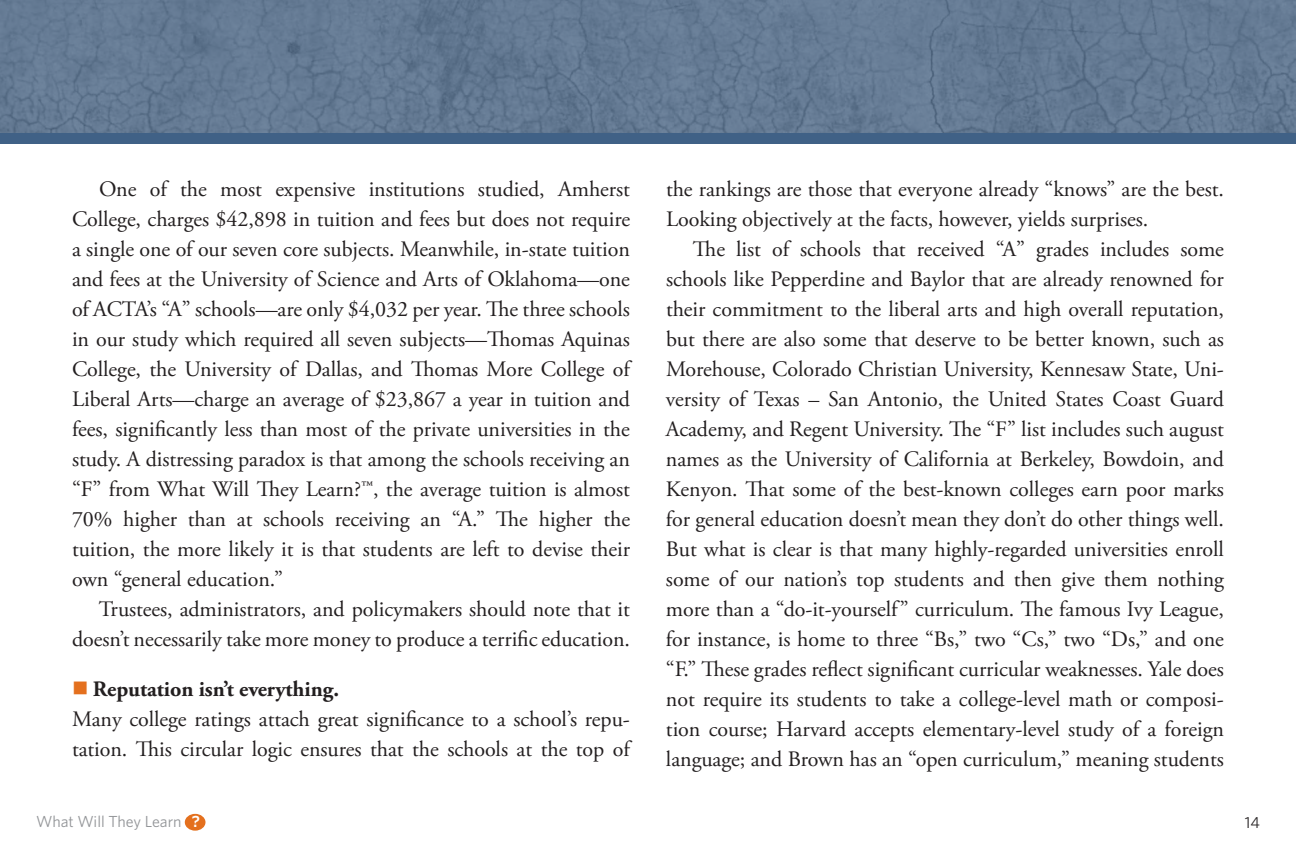
<style>
.page{position:relative;width:1296px;height:864px;background:#fff}
.page>*{position:absolute;margin:0;border:0;box-sizing:border-box;transform-origin:0 0}
.t1{font:22px/30px "Adobe Garamond Pro";letter-spacing:-.005em;color:#231f20;text-align:justify}
.t2{font:700 22px "Adobe Garamond Pro";letter-spacing:-.005em;color:#231f20}
.t3{font:16px "Whitney";color:#939598}
.t4{font:16px "Whitney";color:#231f20}
.s1{color:#e4701e}
.s2{font-weight:600;color:#fff}
</style>
<div class="page">
<div style="left:185px;top:814px;width:20px;height:17px;background:#e4701e;border-radius:50%"></div>
<div style="left:0;top:0;width:1296px;height:144px;background:#657a94"></div>
<div style="left:0;top:134px;width:1296px;height:10px;background:#406186"></div>
<p class="t1" style="left:72px;top:175px;width:560px;text-indent:27px">One of the most expensive institutions studied, Amherst College, charges $42,898 in tuition and fees but does not require a single one of our seven core subjects. Meanwhile, in-state tuition and fees at the University of Science and Arts of Oklahoma—one of ACTA’s “A” schools—are only $4,032 per year. The three schools in our study which required all seven subjects—Thomas Aquinas College, the University of Dallas, and Thomas More College of Liberal Arts—charge an average of $23,867 a year in tuition and fees, significantly less than most of the private universities in the study. A distressing paradox is that among the schools receiving an “F” from What Will They Learn?™, the average tuition is almost 70% higher than at schools receiving an “A.” The higher the tuition, the more likely it is that students are left to devise their own “general education.”</p>
<p class="t1" style="left:72px;top:595px;width:560px;text-align:right">Trustees, administrators, and policymakers should note that it doesn’t necessarily take more money to produce a terrific education.</p>
<p class="t2" style="left:72px;top:676px;width:269px"><span class="s1">■</span> Reputation isn’t everything.</p>
<p class="t1" style="left:72px;top:705px;width:560px">Many college ratings attach great significance to a school’s repu&shy;tation. This circular logic ensures that the schools at the top of</p>
<p class="t1" style="left:666px;top:175px;width:560px">the rankings are those that everyone already “knows” are the best.<br>Looking objectively at the facts, however, yields surprises.</p>
<p class="t1" style="left:666px;top:235px;width:560px;text-indent:27px">The list of schools that received “A” grades includes some schools like Pepperdine and Baylor that are already renowned for their commitment to the liberal arts and high overall reputation, but there are also some that deserve to be better known, such as Morehouse, Colorado Christian University, Kennesaw State, Uni&shy;versity of Texas – San Antonio, the United States Coast Guard Academy, and Regent University. The “F” list includes such august names as the University of California at Berkeley, Bowdoin, and Kenyon. That some of the best-known colleges earn poor marks for general education doesn’t mean they don’t do other things well.<br>But what is clear is that many highly-regarded universities enroll some of our nation’s top students and then give them nothing more than a “do-it-yourself” curriculum. The famous Ivy League, for instance, is home to three “Bs,” two “Cs,” two “Ds,” and one “F.” These grades reflect significant curricular weaknesses. Yale does not require its students to take a college-level math or composi&shy;tion course; Harvard accepts elementary-level study of a foreign language; and Brown has an “open curriculum,” meaning students</p>
<p class="t3" style="left:36px;top:812px;width:166px">What Will They Learn <span class="s2">?</span></p>
<p class="t4" style="left:1245px;top:813px;width:17px">14</p>
</div>
